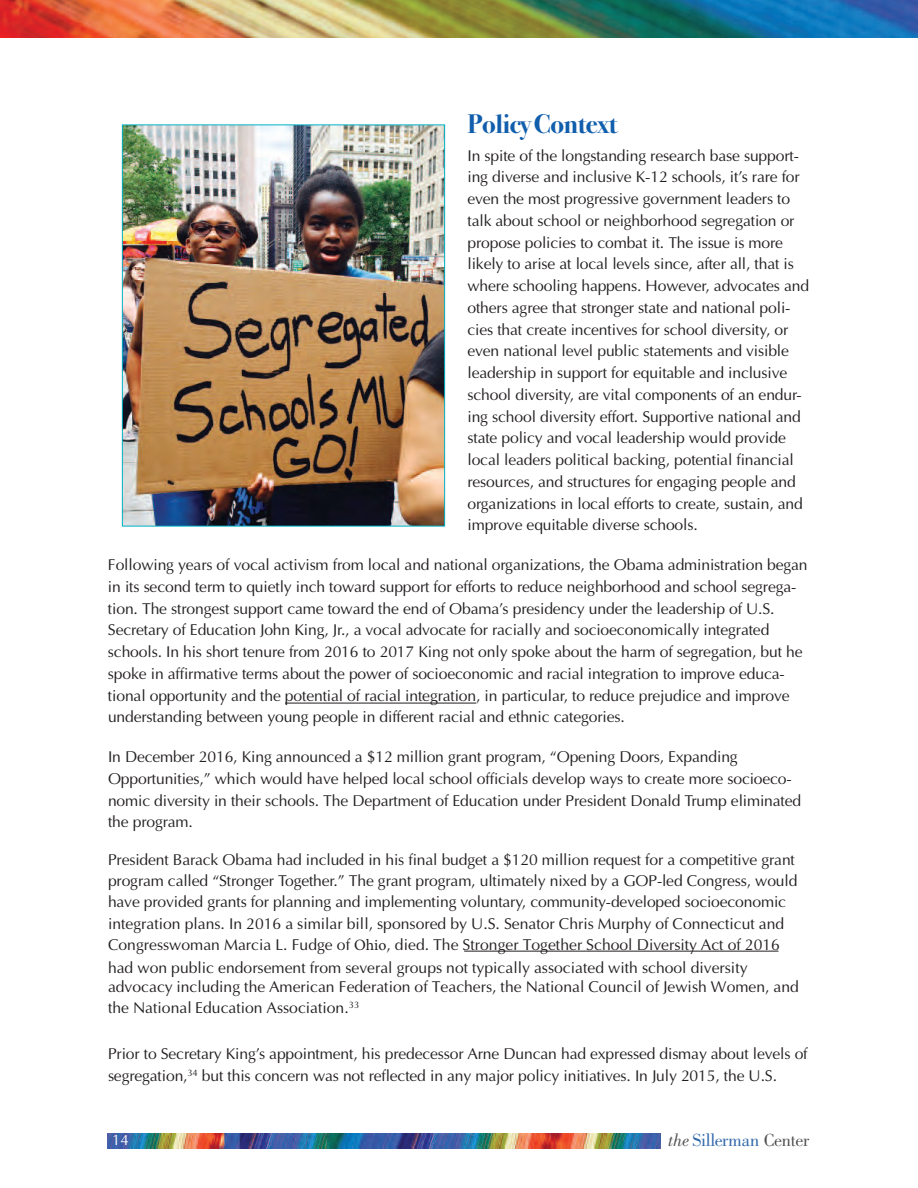
<style>
.page{position:relative;width:918px;height:1188px;background:#fff}
.page>*{position:absolute;margin:0;border:0;box-sizing:border-box;transform-origin:0 0}
.t1{font:700 27px "Bodoni Svty Two ITCTT";letter-spacing:-.02em;color:#115eac}
.t2{font:18.15px "Bodoni";letter-spacing:-.02em;color:#2f67a9}
.t3{font:15.75px/21.8px "Optima";letter-spacing:-.01em;color:#231f20}
.t4{font:15px "Optima";color:#fff}
.s1{font-family:"Minion Pro"}
.s2{font-style:italic;color:#52504f}
.s3{color:#52504f}
</style>
<div class="page">
<img style="left:0;top:0;width:918px;height:38px">
<hr style="left:285px;top:703px;width:191px;height:1px;background:#231f20">
<hr style="left:464px;top:951px;width:314px;height:1px;background:#231f20">
<img style="left:108px;top:1134px;width:553px;height:14px">
<img style="left:124px;top:126px;width:319px;height:398px">
<div style="left:122px;top:124px;width:323px;height:402px;border:1px solid #00b2c5"></div>
<h1 class="t1" style="left:468px;top:101px;width:152px">Policy Context</h1>
<p class="t3" style="left:468px;top:144px;width:343px">In spite of the longstanding research base support&shy;ing diverse and inclusive K-12 schools, it’s rare for even the most progressive government leaders to talk about school or neighborhood segregation or propose policies to combat it. The issue is more likely to arise at local levels since, after all, that is where schooling happens. However, advocates and others agree that stronger state and national poli&shy;cies that create incentives for school diversity, or even national level public statements and visible leadership in support for equitable and inclusive school diversity, are vital components of an endur&shy;ing school diversity effort. Supportive national and state policy and vocal leadership would provide local leaders political backing, potential financial resources, and structures for engaging people and organizations in local efforts to create, sustain, and improve equitable diverse schools.</p>
<p class="t3" style="left:108px;top:554px;width:701px">Following years of vocal activism from local and national organizations, the Obama administration began in its second term to quietly inch toward support for efforts to reduce neighborhood and school segrega&shy;tion. The strongest support came toward the end of Obama’s presidency under the leadership of U.S.<br>Secretary of Education John King, Jr., a vocal advocate for racially and socioeconomically integrated schools. In his short tenure from 2016 to 2017 King not only spoke about the harm of segregation, but he spoke in affirmative terms about the power of socioeconomic and racial integration to improve educa&shy;tional opportunity and the potential of racial integration, in particular, to reduce prejudice and improve understanding between young people in different racial and ethnic categories.</p>
<p class="t3" style="left:108px;top:746px;width:695px">In December 2016, King announced a $12 million grant program, “Opening Doors, Expanding Opportunities,” which would have helped local school officials develop ways to create more socioeco&shy;nomic diversity in their schools. The Department of Education under President Donald Trump eliminated the program.</p>
<p class="t3" style="left:108px;top:849px;width:691px;line-height:21.1px">President Barack Obama had included in his final budget a $120 million request for a competitive grant program called “Stronger Together.” The grant program, ultimately nixed by a GOP-led Congress, would have provided grants for planning and implementing voluntary, community-developed socioeconomic integration plans. In 2016 a similar bill, sponsored by U.S. Senator Chris Murphy of Connecticut and Congresswoman Marcia L. Fudge of <span class="s1">Ohio</span>, died. The Stronger Together School Diversity Act of 2016</p>
<p class="t3" style="left:108px;top:958px;width:693px;line-height:18.9px">had won public endorsement from several groups not typically associated with school diversity advocacy including the American Federation of Teachers, the National Council of Jewish Women, and</p>
<p class="t3" style="left:108px;top:997px;width:253px">the National Education Association.<sup>33</sup></p>
<p class="t3" style="left:108px;top:1043px;width:701px">Prior to Secretary King’s appointment, his predecessor Arne Duncan had expressed dismay about levels of segregation,<sup>34</sup> but this concern was not reflected in any major policy initiatives. In July 2015, the U.S.</p>
<p class="t4" style="left:112px;top:1131px;width:18px">14</p>
<p class="t2" style="left:668px;top:1134px;width:142px"><span class="s2">the</span> Sillerman <span class="s3">Center</span></p>
</div>
